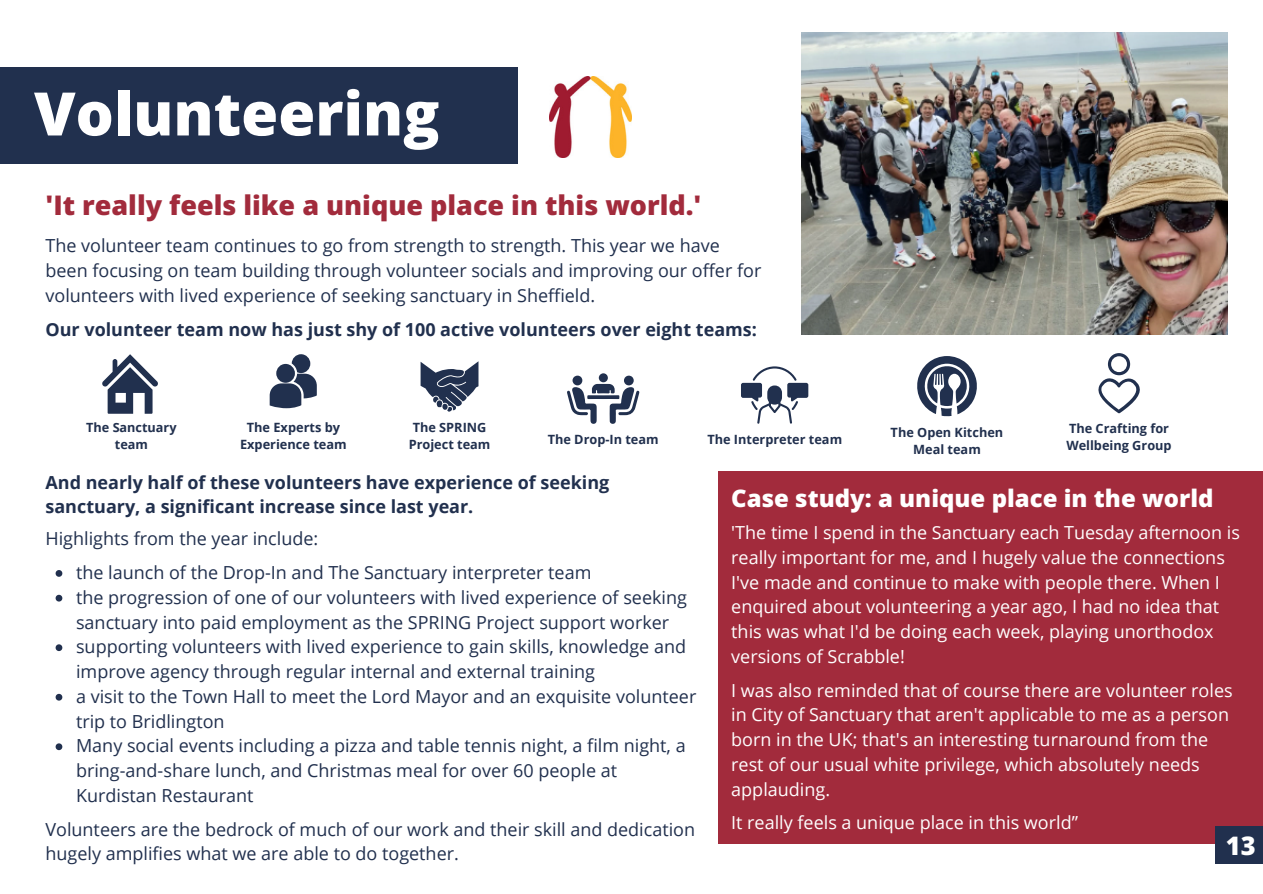
<style>
.page{position:relative;width:1263px;height:894px;background:#fff}
.page>*{position:absolute;margin:0;border:0;box-sizing:border-box;transform-origin:0 0}
.t1{font:800 60px "Open Sans";color:#fff}
.t2{font:800 27px "Open Sans";color:#a22b3c}
.t3{font:800 25.5px "Open Sans";color:#fff}
.t4{font:800 24px "Open Sans";color:#fff}
.t5{font:18px/24.8px "Open Sans";color:#21304e}
.t6{font:18px/24.8px "Open Sans";color:#fefefe}
.t7{font:700 18px/24.8px "Open Sans";color:#21304e}
.t8{font:700 12.75px/17px "Open Sans";color:#21304e;text-align:center}
</style>
<div class="page">
<div style="left:0;top:68px;width:517px;height:96px;background:#21304e"></div>
<div style="left:718px;top:471px;width:545px;height:372px;background:#a22b3c"></div>
<div style="left:1215px;top:825px;width:48px;height:38px;background:#21304e"></div>
<svg style="left:270px;top:354px;width:47px;height:54px"></svg>
<svg style="left:102px;top:354px;width:56px;height:59px"></svg>
<svg style="left:421px;top:361px;width:57px;height:50px"></svg>
<svg style="left:567px;top:384px;width:72px;height:39px"></svg>
<div style="left:624px;top:375px;width:10px;height:10px;background:#21304e;border-radius:50%"></div>
<div style="left:572px;top:375px;width:10px;height:10px;background:#21304e;border-radius:50%"></div>
<div style="left:599px;top:373px;width:9px;height:9px;background:#21304e;border-radius:50%"></div>
<svg style="left:741px;top:366px;width:67px;height:57px"></svg>
<svg style="left:1098px;top:353px;width:42px;height:60px"></svg>
<svg style="left:917px;top:356px;width:60px;height:60px"></svg>
<img style="left:801px;top:33px;width:427px;height:301px">
<svg style="left:56px;top:570px;width:6px;height:6px"></svg>
<svg style="left:56px;top:594px;width:6px;height:7px"></svg>
<svg style="left:56px;top:644px;width:6px;height:7px"></svg>
<svg style="left:56px;top:693px;width:6px;height:7px"></svg>
<svg style="left:56px;top:743px;width:6px;height:7px"></svg>
<img style="left:549px;top:76px;width:82px;height:81px">
<h1 class="t1" style="left:34px;top:71px;width:407px">Volunteering</h1>
<h2 class="t2" style="left:45px;top:186px;width:657px">'It really feels like a unique place in this world.'</h2>
<p class="t5" style="left:45px;top:233px;width:717px">The volunteer team continues to go from strength to strength. This year we have been focusing on team building through volunteer socials and improving our offer for volunteers with lived experience of seeking sanctuary in Sheffield.</p>
<p class="t7" style="left:45px;top:316px;width:713px">Our volunteer team now has just shy of 100 active volunteers over eight teams:</p>
<p class="t8" style="left:86px;top:418px;width:92px">The Sanctuary team</p>
<p class="t8" style="left:409px;top:418px;width:83px">The SPRING<br>Project team</p>
<p class="t8" style="left:548px;top:430px;width:112px">The Drop-In team</p>
<p class="t8" style="left:707px;top:430px;width:136px">The Interpreter team</p>
<p class="t8" style="left:1066px;top:419px;width:107px;text-align:left">The Crafting for<br>Wellbeing Group</p>
<p class="t8" style="left:240px;top:418px;width:108px">The Experts by<br>Experience team</p>
<p class="t8" style="left:891px;top:423px;width:114px">The Open Kitchen<br>Meal team</p>
<p class="t7" style="left:45px;top:469px;width:565px">And nearly half of these volunteers have experience of seeking sanctuary, a significant increase since last year.</p>
<p class="t5" style="left:45px;top:525px;width:274px">Highlights from the year include:</p>
<p class="t5" style="left:76px;top:559px;width:622px">the launch of the Drop-In and The Sanctuary interpreter team<br>the progression of one of our volunteers with lived experience of seeking sanctuary into paid employment as the SPRING Project support worker supporting volunteers with lived experience to gain skills, knowledge and improve agency through regular internal and external training<br>a visit to the Town Hall to meet the Lord Mayor and an exquisite volunteer trip to Bridlington<br>Many social events including a pizza and table tennis night, a film night, a bring-and-share lunch, and Christmas meal for over 60 people at Kurdistan Restaurant</p>
<p class="t5" style="left:45px;top:816px;width:651px">Volunteers are the bedrock of much of our work and their skill and dedication hugely amplifies what we are able to do together.</p>
<h3 class="t4" style="left:731px;top:480px;width:484px">Case study: a unique place in the world</h3>
<p class="t6" style="left:731px;top:519px;width:510px">'The time I spend in the Sanctuary each Tuesday afternoon is really important for me, and I hugely value the connections I've made and continue to make with people there. When I enquired about volunteering a year ago, I had no idea that this was what I'd be doing each week, playing unorthodox versions of Scrabble!</p>
<p class="t6" style="left:731px;top:677px;width:503px">I was also reminded that of course there are volunteer roles in City of Sanctuary that aren't applicable to me as a person born in the UK; that's an interesting turnaround from the rest of our usual white privilege, which absolutely needs applauding.</p>
<p class="t6" style="left:731px;top:809px;width:348px">It really feels a unique place in this world”</p>
<h3 class="t3" style="left:1226px;top:827px;width:31px">13</h3>
</div>
